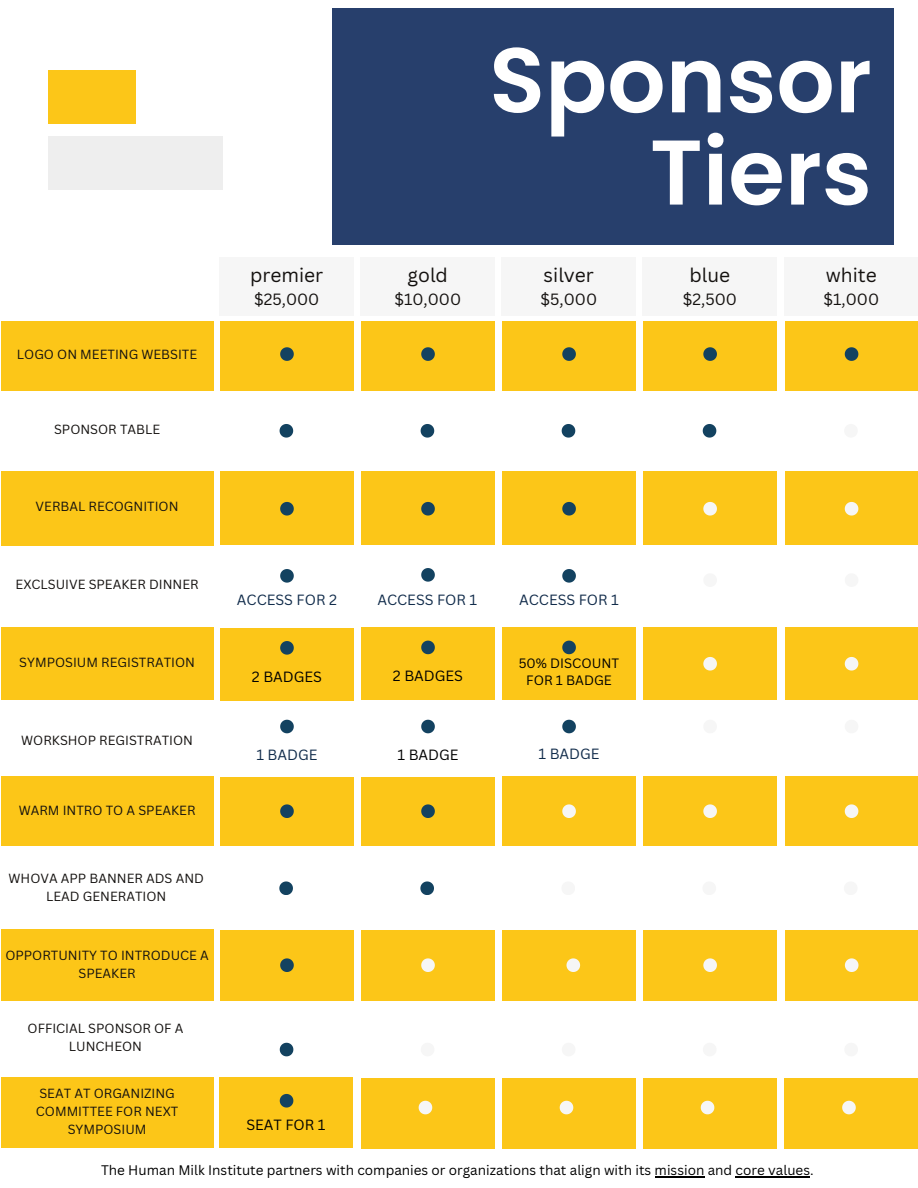
<style>
.page{position:relative;width:918px;height:1188px;background:#fff}
.page>*{position:absolute;margin:0;border:0;box-sizing:border-box;transform-origin:0 0}
.t1{font:600 91.65px/92.2px "Poppins";color:#fff;text-align:right}
.t2{font:19.2px "Canva Sans";color:#14110f}
.t3{font:15.9px "Canva Sans";color:#14110f}
.t4{font:14.4px "Canva Sans";color:#112c4b}
.t5{font:14.4px "Canva Sans";color:#000}
.t6{font:14.4px "Canva Sans";color:#112b4a}
.t7{font:13.5px "Canva Sans";color:#000}
.t8{font:13.2px/16.8px "Canva Sans";color:#000;text-align:center}
.t9{font:12.9px/18px "Canva Sans";color:#14110f;text-align:center}
</style>
<div class="page">
<div style="left:333px;top:9px;width:561px;height:236px;background:#273f6c"></div>
<div style="left:48px;top:136px;width:175px;height:54px;background:#eee"></div>
<div style="left:48px;top:71px;width:87px;height:53px;background:#fcc618"></div>
<div style="left:220px;top:258px;width:134px;height:58px;background:#f6f6f6"></div>
<div style="left:361px;top:258px;width:134px;height:58px;background:#f6f6f6"></div>
<div style="left:502px;top:258px;width:134px;height:58px;background:#f6f6f6"></div>
<div style="left:643px;top:258px;width:134px;height:58px;background:#f6f6f6"></div>
<div style="left:1px;top:321px;width:212px;height:70px;background:#fcc618"></div>
<div style="left:1px;top:471px;width:212px;height:74px;background:#fcc618"></div>
<div style="left:1px;top:627px;width:212px;height:73px;background:#fcc618"></div>
<div style="left:1px;top:776px;width:212px;height:70px;background:#fcc618"></div>
<div style="left:220px;top:321px;width:134px;height:70px;background:#fcc618"></div>
<div style="left:361px;top:321px;width:134px;height:70px;background:#fcc618"></div>
<svg style="left:280px;top:347px;width:14px;height:14px"></svg>
<svg style="left:421px;top:347px;width:14px;height:14px"></svg>
<svg style="left:280px;top:424px;width:13px;height:13px"></svg>
<svg style="left:421px;top:424px;width:13px;height:13px"></svg>
<div style="left:220px;top:471px;width:134px;height:74px;background:#fcc618"></div>
<div style="left:361px;top:471px;width:134px;height:74px;background:#fcc618"></div>
<svg style="left:280px;top:502px;width:14px;height:13px"></svg>
<svg style="left:421px;top:502px;width:14px;height:13px"></svg>
<svg style="left:280px;top:569px;width:14px;height:14px"></svg>
<svg style="left:421px;top:568px;width:14px;height:14px"></svg>
<div style="left:361px;top:627px;width:134px;height:73px;background:#fcc618"></div>
<svg style="left:421px;top:641px;width:14px;height:13px"></svg>
<div style="left:220px;top:777px;width:134px;height:69px;background:#fcc618"></div>
<div style="left:361px;top:777px;width:134px;height:69px;background:#fcc618"></div>
<svg style="left:280px;top:804px;width:14px;height:14px"></svg>
<svg style="left:421px;top:804px;width:14px;height:14px"></svg>
<div style="left:502px;top:321px;width:134px;height:70px;background:#fcc618"></div>
<svg style="left:562px;top:347px;width:14px;height:14px"></svg>
<svg style="left:562px;top:424px;width:13px;height:13px"></svg>
<div style="left:502px;top:471px;width:134px;height:74px;background:#fcc618"></div>
<svg style="left:562px;top:502px;width:14px;height:13px"></svg>
<div style="left:502px;top:627px;width:134px;height:73px;background:#fcc618"></div>
<svg style="left:562px;top:641px;width:14px;height:13px"></svg>
<svg style="left:562px;top:720px;width:14px;height:13px"></svg>
<div style="left:502px;top:777px;width:134px;height:69px;background:#fcc618"></div>
<svg style="left:562px;top:804px;width:14px;height:14px"></svg>
<div style="left:643px;top:321px;width:134px;height:70px;background:#fcc618"></div>
<svg style="left:703px;top:347px;width:14px;height:14px"></svg>
<svg style="left:703px;top:424px;width:13px;height:13px"></svg>
<div style="left:643px;top:471px;width:134px;height:74px;background:#fcc618"></div>
<svg style="left:703px;top:502px;width:14px;height:13px"></svg>
<div style="left:643px;top:627px;width:134px;height:73px;background:#fcc618"></div>
<svg style="left:703px;top:657px;width:14px;height:13px"></svg>
<div style="left:643px;top:777px;width:134px;height:69px;background:#fcc618"></div>
<svg style="left:703px;top:804px;width:14px;height:14px"></svg>
<div style="left:784px;top:258px;width:134px;height:58px;background:#f6f6f6"></div>
<div style="left:785px;top:321px;width:133px;height:70px;background:#fcc618"></div>
<svg style="left:845px;top:347px;width:13px;height:14px"></svg>
<div style="left:785px;top:471px;width:133px;height:74px;background:#fcc618"></div>
<svg style="left:845px;top:502px;width:13px;height:13px"></svg>
<div style="left:785px;top:627px;width:133px;height:73px;background:#fcc618"></div>
<svg style="left:845px;top:657px;width:13px;height:13px"></svg>
<div style="left:785px;top:777px;width:133px;height:69px;background:#fcc618"></div>
<svg style="left:845px;top:804px;width:13px;height:14px"></svg>
<svg style="left:562px;top:569px;width:14px;height:14px"></svg>
<svg style="left:421px;top:720px;width:14px;height:13px"></svg>
<div style="left:220px;top:628px;width:134px;height:72px;background:#fcc618"></div>
<svg style="left:280px;top:641px;width:14px;height:14px"></svg>
<svg style="left:280px;top:720px;width:14px;height:13px"></svg>
<div style="left:1px;top:930px;width:212px;height:71px;background:#fcc618"></div>
<div style="left:220px;top:930px;width:134px;height:71px;background:#fcc618"></div>
<div style="left:361px;top:930px;width:134px;height:71px;background:#fcc618"></div>
<svg style="left:280px;top:958px;width:14px;height:14px"></svg>
<svg style="left:421px;top:958px;width:14px;height:14px"></svg>
<div style="left:502px;top:930px;width:134px;height:71px;background:#fcc618"></div>
<svg style="left:567px;top:958px;width:13px;height:14px"></svg>
<div style="left:643px;top:930px;width:134px;height:71px;background:#fcc618"></div>
<svg style="left:703px;top:958px;width:14px;height:14px"></svg>
<div style="left:785px;top:930px;width:133px;height:71px;background:#fcc618"></div>
<svg style="left:845px;top:958px;width:13px;height:14px"></svg>
<svg style="left:280px;top:1043px;width:13px;height:13px"></svg>
<div style="left:1px;top:1077px;width:212px;height:71px;background:#fcc618"></div>
<div style="left:361px;top:1078px;width:133px;height:70px;background:#fcc618"></div>
<svg style="left:419px;top:1101px;width:13px;height:13px"></svg>
<div style="left:502px;top:1078px;width:134px;height:70px;background:#fcc618"></div>
<svg style="left:560px;top:1101px;width:13px;height:13px"></svg>
<div style="left:643px;top:1078px;width:134px;height:70px;background:#fcc618"></div>
<svg style="left:701px;top:1101px;width:13px;height:13px"></svg>
<div style="left:784px;top:1078px;width:134px;height:70px;background:#fcc618"></div>
<svg style="left:842px;top:1101px;width:14px;height:13px"></svg>
<div style="left:219px;top:1077px;width:134px;height:71px;background:#fcc618"></div>
<svg style="left:280px;top:1094px;width:13px;height:13px"></svg>
<hr style="left:655px;top:1176px;width:49px;height:1px;background:#000">
<hr style="left:736px;top:1176px;width:74px;height:1px;background:#000">
<svg style="left:279px;top:881px;width:14px;height:14px"></svg>
<svg style="left:420px;top:881px;width:14px;height:14px"></svg>
<p class="t9" style="left:17px;top:345px;width:182px">LOGO ON MEETING WEBSITE</p>
<p class="t9" style="left:54px;top:420px;width:108px">SPONSOR TABLE</p>
<p class="t9" style="left:36px;top:497px;width:144px">VERBAL RECOGNITION</p>
<p class="t9" style="left:16px;top:575px;width:185px">EXCLSUIVE SPEAKER DINNER</p>
<p class="t9" style="left:19px;top:653px;width:177px">SYMPOSIUM REGISTRATION</p>
<p class="t9" style="left:21px;top:731px;width:173px">WORKSHOP REGISTRATION</p>
<p class="t9" style="left:19px;top:801px;width:178px">WARM INTRO TO A SPEAKER</p>
<p class="t9" style="left:9px;top:869px;width:197px">WHOVA APP BANNER ADS AND<br>LEAD GENERATION</p>
<p class="t9" style="left:5px;top:946px;width:205px">OPPORTUNITY TO INTRODUCE A<br>SPEAKER</p>
<h2 class="t2" style="left:250px;top:262px;width:75px">premier</h2>
<p class="t3" style="left:254px;top:288px;width:67px">$25,000</p>
<h2 class="t2" style="left:408px;top:262px;width:42px">gold</h2>
<p class="t3" style="left:394px;top:288px;width:68px">$10,000</p>
<h1 class="t1" style="left:489px;top:34px;width:384px">Sponsor<br>Tiers</h1>
<h2 class="t2" style="left:544px;top:262px;width:52px">silver</h2>
<p class="t3" style="left:541px;top:288px;width:58px">$5,000</p>
<h2 class="t2" style="left:689px;top:262px;width:42px">blue</h2>
<p class="t3" style="left:683px;top:288px;width:56px">$2,500</p>
<h2 class="t2" style="left:826px;top:262px;width:53px">white</h2>
<p class="t3" style="left:823px;top:288px;width:57px">$1,000</p>
<p class="t4" style="left:237px;top:590px;width:102px">ACCESS FOR 2</p>
<p class="t4" style="left:378px;top:590px;width:101px">ACCESS FOR 1</p>
<p class="t5" style="left:252px;top:666px;width:72px">2 BADGES</p>
<p class="t4" style="left:256px;top:744px;width:63px">1 BADGE</p>
<p class="t5" style="left:393px;top:666px;width:72px">2 BADGES</p>
<p class="t5" style="left:398px;top:745px;width:63px">1 BADGE</p>
<p class="t6" style="left:519px;top:590px;width:101px">ACCESS FOR 1</p>
<p class="t8" style="left:519px;top:654px;width:102px">50% DISCOUNT<br>FOR 1 BADGE</p>
<p class="t4" style="left:539px;top:744px;width:63px">1 BADGE</p>
<p class="t9" style="left:28px;top:1019px;width:157px">OFFICIAL SPONSOR OF A<br>LUNCHEON</p>
<p class="t9" style="left:36px;top:1084px;width:144px">SEAT AT ORGANIZING<br>COMMITTEE FOR NEXT<br>SYMPOSIUM</p>
<p class="t5" style="left:246px;top:1115px;width:81px">SEAT FOR 1</p>
<p class="t7" style="left:101px;top:1161px;width:714px">The Human Milk Institute partners with companies or organizations that align with its mission and core values.</p>
</div>
